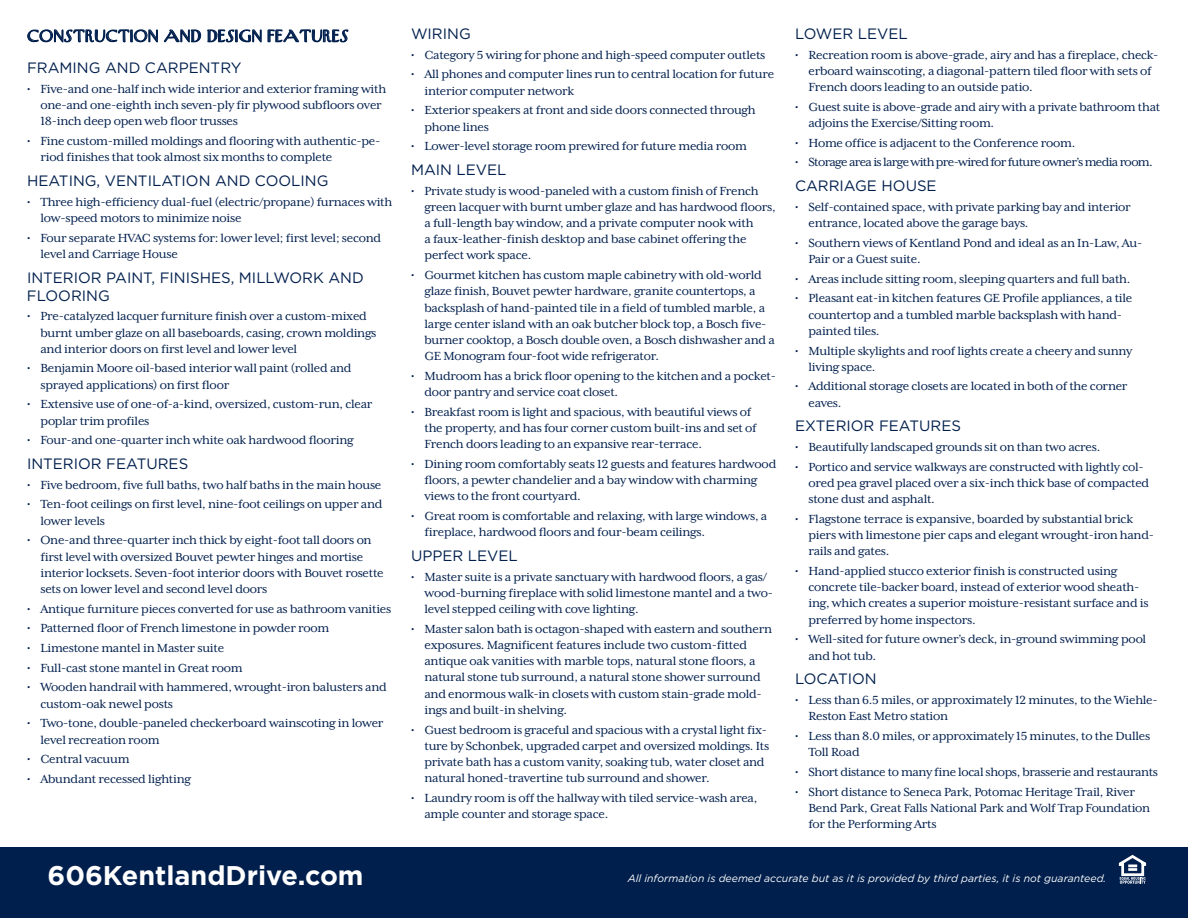
<style>
.page{position:relative;width:1188px;height:918px;background:#fff}
.page>*{position:absolute;margin:0;border:0;box-sizing:border-box;transform-origin:0 0}
.t1{font:700 27px "Gotham";color:#fff}
.t2{font:16.5px "New Yorker";color:#001f4d}
.t3{font:15px/18px "Gotham";color:#001f4d}
.t4{font:13.5px/16.2px "Mrs Eaves XL Serif OT";letter-spacing:-.02em;color:#001f4d}
.t5{font:13.5px "Mrs Eaves XL Serif OT";letter-spacing:-.05em;color:#001f4d}
.t6{font:italic 10.5px "Gotham";color:#fff}
</style>
<div class="page">
<svg style="left:27px;top:29px;width:131px;height:14px"></svg>
<svg style="left:164px;top:29px;width:37px;height:14px"></svg>
<svg style="left:207px;top:29px;width:142px;height:14px"></svg>
<div style="left:0;top:848px;width:1188px;height:70px;background:#001f4d"></div>
<svg style="left:1119px;top:855px;width:27px;height:29px"></svg>
<p class="t2" style="left:27px;top:27px;width:323px">CONSTRUCTION AND DESIGN FEATURES</p>
<p class="t3" style="left:27px;top:59px;width:216px">FRAM ING AND CARPENTRY</p>
<p class="t4" style="left:40px;top:81px;width:347px;text-indent:-14px">• Five-and one-half inch wide interior and exterior framing with one-and one-eighth inch seven-ply fir plywood subfloors over<br>18-inch deep open web floor trusses</p>
<p class="t4" style="left:40px;top:133px;width:341px;text-indent:-14px">• Fine custom-milled moldings and flooring with authentic-pe&shy;riod finishes that took almost six months to complete</p>
<p class="t3" style="left:27px;top:171px;width:303px">HEATING, VENTILATION AND COOLING</p>
<p class="t4" style="left:40px;top:194px;width:353px;text-indent:-14px">• Three high-efficiency dual-fuel (electric/propane) furnaces with low-speed motors to minimize noise</p>
<p class="t4" style="left:40px;top:230px;width:342px;text-indent:-14px">• Four separate HVAC systems for: lower level; first level; second level and Carriage House</p>
<p class="t3" style="left:27px;top:268px;width:338px">INTERIOR PAINT, FIN ISH ES, MILLWORK AND<br>FLOORING</p>
<p class="t4" style="left:40px;top:308px;width:338px;text-indent:-14px">• Pre-catalyzed lacquer furniture finish over a custom-mixed burnt umber glaze on all baseboards, casing, crown moldings and interior doors on first level and lower level</p>
<p class="t4" style="left:40px;top:360px;width:313px;text-indent:-14px">• Benjamin Moore oil-based interior wall paint (rolled and sprayed applications) on first floor</p>
<p class="t4" style="left:40px;top:396px;width:334px;text-indent:-14px">• Extensive use of one-of-a-kind, oversized, custom-run, clear poplar trim profiles</p>
<p class="t4" style="left:27px;top:432px;width:328px">• Four-and one-quarter inch white oak hardwood flooring</p>
<p class="t3" style="left:27px;top:454px;width:161px">INTERIOR FEATURES</p>
<p class="t4" style="left:27px;top:477px;width:356px">• Five bedroom, five full baths, two half baths in the main house</p>
<p class="t4" style="left:40px;top:496px;width:343px;text-indent:-14px">• Ten-foot ceilings on first level, nine-foot ceilings on upper and lower levels</p>
<p class="t4" style="left:40px;top:532px;width:345px;text-indent:-14px">• One-and three-quarter inch thick by eight-foot tall doors on first level with oversized Bouvet pewter hinges and mortise interior locksets. Seven-foot interior doors with Bouvet rosette sets on lower level and second level doors</p>
<p class="t4" style="left:27px;top:601px;width:366px">• Antique furniture pieces converted for use as bathroom vanities</p>
<p class="t4" style="left:27px;top:620px;width:304px">• Patterned floor of French limestone in powder room</p>
<p class="t4" style="left:27px;top:640px;width:199px">• Limestone mantel in Master suite</p>
<p class="t4" style="left:27px;top:660px;width:217px">• Full-cast stone mantel in Great room</p>
<p class="t4" style="left:40px;top:679px;width:348px;text-indent:-14px">• Wooden handrail with hammered, wrought-iron balusters and custom-oak newel posts</p>
<p class="t4" style="left:40px;top:715px;width:345px;text-indent:-14px">• Two-tone, double-paneled checkerboard wainscoting in lower level recreation room</p>
<p class="t4" style="left:27px;top:751px;width:104px">• Central vacuum</p>
<p class="t4" style="left:27px;top:771px;width:165px">• Abundant recessed lighting</p>
<p class="t3" style="left:411px;top:24px;width:61px">WIRING</p>
<p class="t4" style="left:411px;top:47px;width:356px">• Category 5 wiring for phone and high-speed computer outlets</p>
<p class="t4" style="left:424px;top:66px;width:351px;text-indent:-14px">• All phones and computer lines run to central location for future interior computer network</p>
<p class="t4" style="left:424px;top:102px;width:333px;text-indent:-14px">• Exterior speakers at front and side doors connected through phone lines</p>
<p class="t4" style="left:411px;top:138px;width:338px">• Lower-level storage room prewired for future media room</p>
<p class="t3" style="left:411px;top:160px;width:97px">MAIN LEVEL</p>
<p class="t4" style="left:424px;top:183px;width:353px;text-indent:-14px">• Private study is wood-paneled with a custom finish of French green lacquer with burnt umber glaze and has hardwood floors, a full-length bay window, and a private computer nook with<br>a faux-leather-finish desktop and base cabinet offering the perfect work space.</p>
<p class="t4" style="left:424px;top:267px;width:352px;text-indent:-14px">• Gourmet kitchen has custom maple cabinetry with old-world glaze finish, Bouvet pewter hardware, granite countertops, a backsplash of hand-painted tile in a field of tumbled marble, a large center island with an oak butcher block top, a Bosch five&shy;burner cooktop, a Bosch double oven, a Bosch dishwasher and a GE Monogram four-foot wide refrigerator.</p>
<p class="t4" style="left:424px;top:368px;width:353px;text-indent:-14px">• Mudroom has a brick floor opening to the kitchen and a pocket&shy;door pantry and service coat closet.</p>
<p class="t4" style="left:424px;top:404px;width:334px;text-indent:-14px">• Breakfast room is light and spacious, with beautiful views of the property, and has four corner custom built-ins and set of<br>French doors leading to an expansive rear-terrace.</p>
<p class="t4" style="left:424px;top:456px;width:353px;text-indent:-14px">• Dining room comfortably seats 12 guests and features hardwood floors, a pewter chandelier and a bay window with charming views to the front courtyard.</p>
<p class="t4" style="left:424px;top:508px;width:344px;text-indent:-14px">• Great room is comfortable and relaxing, with large windows, a fireplace, hardwood floors and four-beam ceilings.</p>
<p class="t3" style="left:411px;top:546px;width:108px">U PPER LEVEL</p>
<p class="t4" style="left:424px;top:569px;width:350px;text-indent:-14px">• Master suite is a private sanctuary with hardwood floors, a gas/ wood-burning fireplace with solid limestone mantel and a two&shy;level stepped ceiling with cove lighting.</p>
<p class="t4" style="left:424px;top:621px;width:349px;text-indent:-14px">• Master salon bath is octagon-shaped with eastern and southern exposures. Magnificent features include two custom-fitted antique oak vanities with marble tops, natural stone floors, a natural stone tub surround, a natural stone shower surround and enormous walk-in closets with custom stain-grade mold&shy;ings and built-in shelving.</p>
<p class="t4" style="left:424px;top:721px;width:346px;text-indent:-14px">• Guest bedroom is graceful and spacious with a crystal light fix&shy;ture by Schonbek, upgraded carpet and oversized moldings. Its private bath has a custom vanity, soaking tub, water closet and natural honed-travertine tub surround and shower.</p>
<p class="t4" style="left:424px;top:790px;width:334px;text-indent:-14px">• Laundry room is off the hallway with tiled service-wash area, ample counter and storage space.</p>
<p class="t3" style="left:795px;top:24px;width:114px">LOWER LEVEL</p>
<p class="t4" style="left:808px;top:47px;width:351px;text-indent:-14px">• Recreation room is above-grade, airy and has a fireplace, check&shy;erboard wainscoting, a diagonal-pattern tiled floor with sets of<br>French doors leading to an outside patio.</p>
<p class="t4" style="left:808px;top:99px;width:353px;text-indent:-14px">• Guest suite is above-grade and airy with a private bathroom that adjoins the Exercise/Sitting room.</p>
<p class="t4" style="left:795px;top:135px;width:282px">• Home office is adjacent to the Conference room.</p>
<p class="t5" style="left:795px;top:156px;width:359px">• Storage area is large with pre-wired for future owner’s media room.</p>
<p class="t3" style="left:795px;top:177px;width:143px">CARRIAGE HOUSE</p>
<p class="t4" style="left:808px;top:199px;width:324px;text-indent:-14px">• Self-contained space, with private parking bay and interior entrance, located above the garage bays.</p>
<p class="t4" style="left:808px;top:235px;width:335px;text-indent:-14px">• Southern views of Kentland Pond and ideal as an In-Law, Au-<br>Pair or a Guest suite.</p>
<p class="t4" style="left:795px;top:271px;width:337px">• Areas include sitting room, sleeping quarters and full bath.</p>
<p class="t4" style="left:808px;top:290px;width:325px;text-indent:-14px">• Pleasant eat-in kitchen features GE Profile appliances, a tile countertop and a tumbled marble backsplash with hand&shy;painted tiles.</p>
<p class="t4" style="left:808px;top:342px;width:326px;text-indent:-14px">• Multiple skylights and roof lights create a cheery and sunny living space.</p>
<p class="t4" style="left:808px;top:378px;width:321px;text-indent:-14px">• Additional storage closets are located in both of the corner eaves.</p>
<p class="t3" style="left:795px;top:417px;width:165px">EXTERIOR FEATURES</p>
<p class="t4" style="left:795px;top:439px;width:307px">• Beautifully landscaped grounds sit on than two acres.</p>
<p class="t4" style="left:808px;top:459px;width:342px;text-indent:-14px">• Portico and service walkways are constructed with lightly col&shy;ored pea gravel placed over a six-inch thick base of compacted stone dust and asphalt.</p>
<p class="t4" style="left:808px;top:511px;width:347px;text-indent:-14px">• Flagstone terrace is expansive, boarded by substantial brick piers with limestone pier caps and elegant wrought-iron hand&shy;rails and gates.</p>
<p class="t4" style="left:808px;top:563px;width:342px;text-indent:-14px">• Hand-applied stucco exterior finish is constructed using concrete tile-backer board, instead of exterior wood sheath&shy;ing, which creates a superior moisture-resistant surface and is preferred by home inspectors.</p>
<p class="t4" style="left:808px;top:631px;width:339px;text-indent:-14px">• Well-sited for future owner’s deck, in-ground swimming pool and hot tub.</p>
<p class="t3" style="left:795px;top:670px;width:80px">LOCATION</p>
<p class="t4" style="left:808px;top:692px;width:351px;text-indent:-14px">• Less than 6.5 miles, or approximately 12 minutes, to the Wiehle-<br>Reston East Metro station</p>
<p class="t4" style="left:808px;top:728px;width:343px;text-indent:-14px">• Less than 8.0 miles, or approximately 15 minutes, to the Dulles<br>Toll Road</p>
<p class="t4" style="left:795px;top:764px;width:365px">• Short distance to many fine local shops, brasserie and restaurants</p>
<p class="t4" style="left:808px;top:783px;width:343px;text-indent:-14px">• Short distance to Seneca Park, Potomac Heritage Trail, River<br>Bend Park, Great Falls National Park and Wolf Trap Foundation for the Performing Arts</p>
<h1 class="t1" style="left:48px;top:858px;width:318px">606KentlandDrive.com</h1>
<p class="t6" style="left:628px;top:872px;width:480px">All information is deemed accurate but as it is provided by third parties, it is not guaranteed.</p>
</div>
